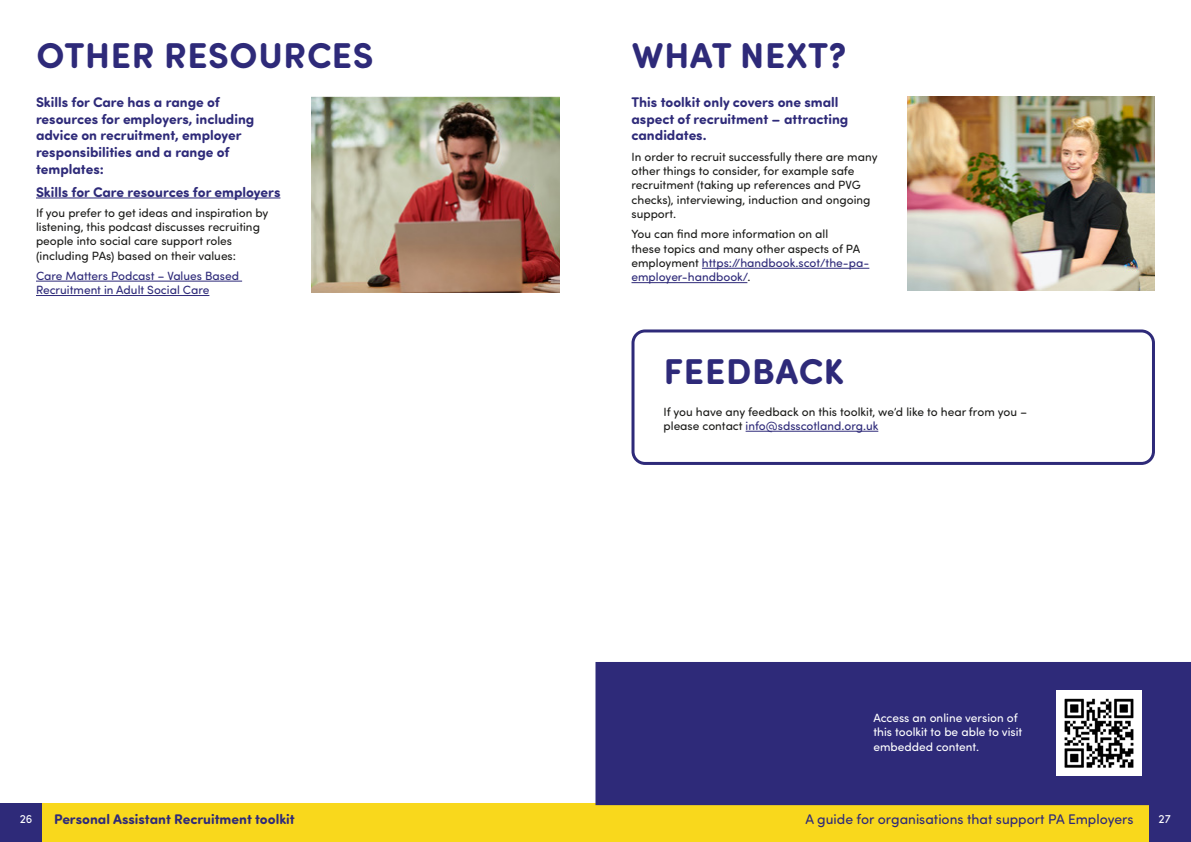
<style>
.page{position:relative;width:1191px;height:842px;background:#fff}
.page>*{position:absolute;margin:0;border:0;box-sizing:border-box;transform-origin:0 0}
.H2_-_Title_Heading{font:700 36px "Sofia Pro Soft";letter-spacing:.02em;color:#2e2a79}
.First_Paragraph_-_new_section{font:700 14px/16.8px "Sofia Pro Soft";color:#2e2a79}
.t1{font:14px "Sofia Pro Soft";color:#2e2a79}
.Paragraph{font:12px/14.4px "Sofia Pro Soft";color:#1d1d1b}
.Paragraph-2{font:12px/14.4px "Sofia Pro Soft";color:#fff}
.Paragraph-3{font:12px/14.4px "Sofia Pro Soft";color:#2e2a79}
.s1{color:#2e2a79}
</style>
<div class="page">
<div style="left:0;top:804px;width:1191px;height:38px;background:#f9d81c"></div>
<div style="left:0;top:804px;width:41px;height:38px;background:#2e2a79"></div>
<div style="left:1149px;top:804px;width:42px;height:38px;background:#2e2a79"></div>
<hr style="left:702px;top:268px;width:167px;height:1px;background:#2e2a79">
<hr style="left:631px;top:282px;width:116px;height:1px;background:#2e2a79">
<img style="left:907px;top:96px;width:248px;height:195px">
<hr style="left:36px;top:198px;width:244px;height:1px;background:#2e2a79">
<hr style="left:36px;top:281px;width:206px;height:1px;background:#2e2a79">
<hr style="left:36px;top:295px;width:173px;height:1px;background:#2e2a79">
<img style="left:312px;top:96px;width:247px;height:196px">
<div style="left:631px;top:329px;width:524px;height:136px;border:3px solid #2e2a79;border-radius:12px"></div>
<div style="left:595px;top:662px;width:596px;height:143px;background:#2e2a79"></div>
<img style="left:1056px;top:690px;width:85px;height:85px">
<hr style="left:745px;top:431px;width:133px;height:1px;background:#2e2a79">
<h2 class="H2_-_Title_Heading" style="left:36px;top:29px;width:338px">OTHER RESOURCES</h2>
<h2 class="H2_-_Title_Heading" style="left:632px;top:29px;width:216px">WHAT NEXT?</h2>
<p class="First_Paragraph_-_new_section" style="left:36px;top:93px;width:220px">Skills for Care has a range of resources for employers, including advice on recruitment, employer responsibilities and a range of templates:</p>
<p class="First_Paragraph_-_new_section" style="left:36px;top:182px;width:246px">Skills for Care resources for employers</p>
<p class="Paragraph" style="left:36px;top:205px;width:234px">If you prefer to get ideas and inspiration by listening, this podcast discusses recruiting people into social care support roles (including PAs) based on their values:</p>
<p class="Paragraph-3" style="left:36px;top:268px;width:204px">Care Matters Podcast – Values Based<br>Recruitment in Adult Social Care</p>
<p class="First_Paragraph_-_new_section" style="left:631px;top:93px;width:218px">This toolkit only covers one small aspect of recruitment – attracting candidates.</p>
<p class="Paragraph" style="left:631px;top:149px;width:248px">In order to recruit successfully there are many other things to consider, for example safe recruitment (taking up references and PVG checks), interviewing, induction and ongoing support.</p>
<p class="Paragraph" style="left:631px;top:226px;width:239px">You can find more information on all<br>these topics and many other aspects of PA employment <span class="s1">https://handbook.scot/the-pa&shy;employer-handbook/</span>.</p>
<h2 class="H2_-_Title_Heading" style="left:664px;top:345px;width:181px">FEEDBACK</h2>
<p class="Paragraph" style="left:663px;top:404px;width:365px">If you have any feedback on this toolkit, we’d like to hear from you – please contact <span class="s1">info@sdsscotland.org.uk</span></p>
<p class="Paragraph-2" style="left:873px;top:710px;width:150px">Access an online version of this toolkit to be able to visit embedded content.</p>
<p class="Paragraph-2" style="left:20px;top:811px;width:14px">26</p>
<p class="First_Paragraph_-_new_section" style="left:54px;top:810px;width:242px">Personal Assistant Recruitment toolkit</p>
<p class="t1" style="left:805px;top:809px;width:330px">A guide for organisations that support PA Employers</p>
<p class="Paragraph-2" style="left:1158px;top:811px;width:14px">27</p>
</div>
